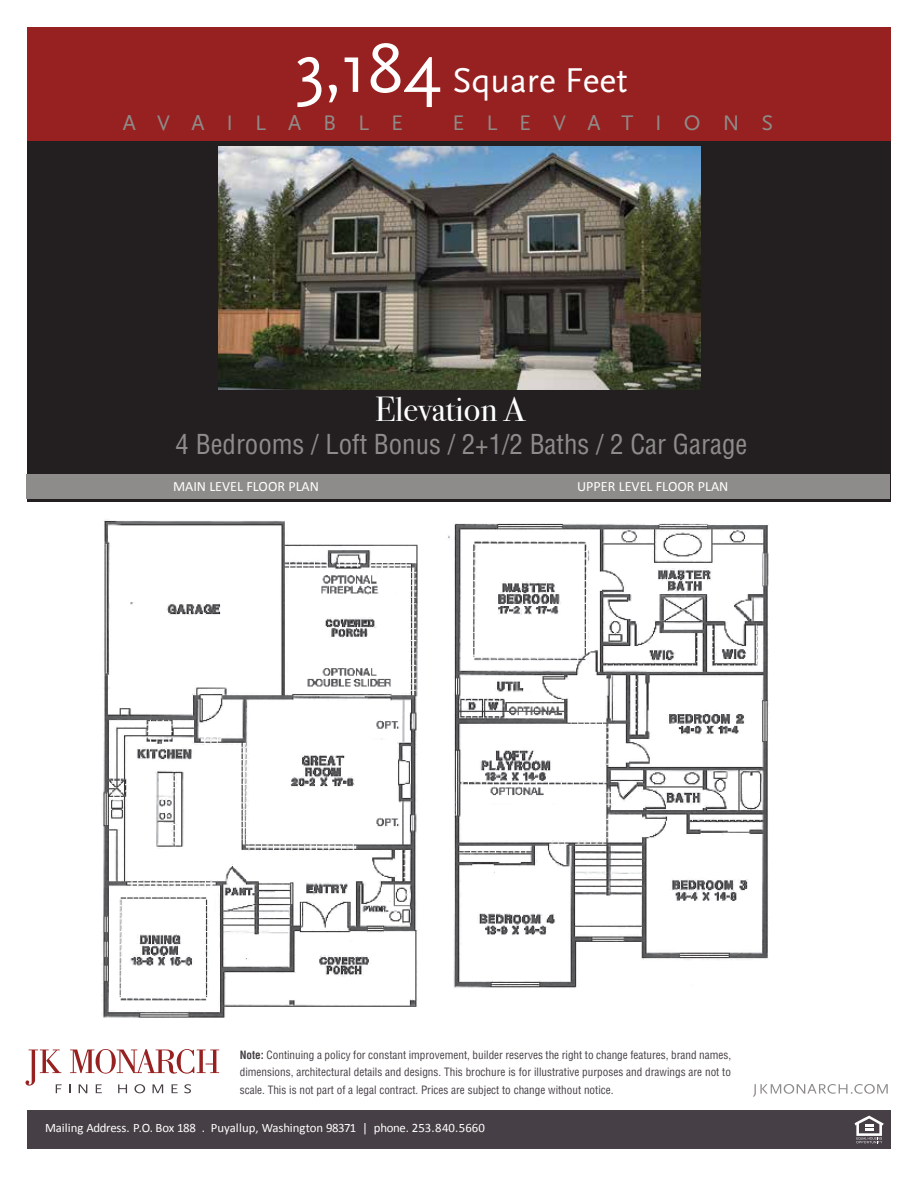
<style>
.page{position:relative;width:918px;height:1188px;background:#fff}
.page>*{position:absolute;margin:0;border:0;box-sizing:border-box;transform-origin:0 0}
.t1{font:36px "Scala Sans OT";color:#fff}
.t2{font:34.65px "Bodoni Svty Two ITCTT";color:#fff}
.t3{font:condensed 26.85px "Helvetica LT Std";color:#8e8c8a}
.t4{font:22.05px "Scala Sans OT";letter-spacing:1em;color:#8e8c8a}
.t5{font:14.25px "Calibri";color:#fff}
.t6{font:12.75px "Calibri";color:#fff}
.t7{font:condensed 11.25px/17.5px "Helvetica LT Std";color:#463f45;text-align:justify}
.s1{font-size:72px}
.s2{font-weight:700}
</style>
<div class="page">
<img style="left:101px;top:520px;width:317px;height:498px">
<img style="left:448px;top:523px;width:321px;height:465px">
<div style="left:27px;top:127px;width:863px;height:375px;background:#231f20"></div>
<div style="left:27px;top:27px;width:864px;height:113px;background:#972120"></div>
<div style="left:27px;top:474px;width:863px;height:24px;background:#8e8c8a"></div>
<svg style="left:79px;top:1084px;width:8px;height:9px"></svg>
<svg style="left:96px;top:1084px;width:6px;height:9px"></svg>
<svg style="left:118px;top:1084px;width:9px;height:9px"></svg>
<svg style="left:134px;top:1084px;width:11px;height:9px"></svg>
<svg style="left:153px;top:1084px;width:10px;height:9px"></svg>
<svg style="left:172px;top:1084px;width:6px;height:9px"></svg>
<svg style="left:184px;top:1084px;width:7px;height:9px"></svg>
<svg style="left:26px;top:1049px;width:36px;height:44px"></svg>
<svg style="left:70px;top:1049px;width:149px;height:25px"></svg>
<svg style="left:753px;top:1084px;width:135px;height:13px"></svg>
<div style="left:27px;top:1110px;width:864px;height:38px;background:#463f45"></div>
<svg style="left:855px;top:1116px;width:29px;height:27px"></svg>
<img style="left:218px;top:146px;width:482px;height:244px">
<h1 class="t1" style="left:293px;top:61px;width:336px"><span class="s1">3,184</span> Square Feet</h1>
<h3 class="t4" style="left:123px;top:111px;width:282px">AVAILABLE</h3>
<h3 class="t4" style="left:452px;top:111px;width:322px">ELEVATIONS</h3>
<h2 class="t2" style="left:375px;top:381px;width:151px">Elevation A</h2>
<h3 class="t3" style="left:176px;top:428px;width:573px">4 Bedrooms / Loft Bonus / 2+1/2 Baths / 2 Car Garage</h3>
<p class="t5" style="left:173px;top:477px;width:148px">MAIN LEVEL FLOOR PLAN</p>
<p class="t5" style="left:577px;top:477px;width:153px">UPPER LEVEL FLOOR PLAN</p>
<p class="t7" style="left:240px;top:1046px;width:493px"><span class="s2">Note:</span> Continuing a policy for constant improvement, builder reserves the right to change features, brand names, dimensions, architectural details and designs. This brochure is for illustrative purposes and drawings are not to scale. This is not part of a legal contract. Prices are subject to change without notice.</p>
<p class="t6" style="left:45px;top:1120px;width:441px">Mailing Address. P.O. Box 188 . Puyallup, Washington 98371 | phone. 253.840.5660</p>
</div>
